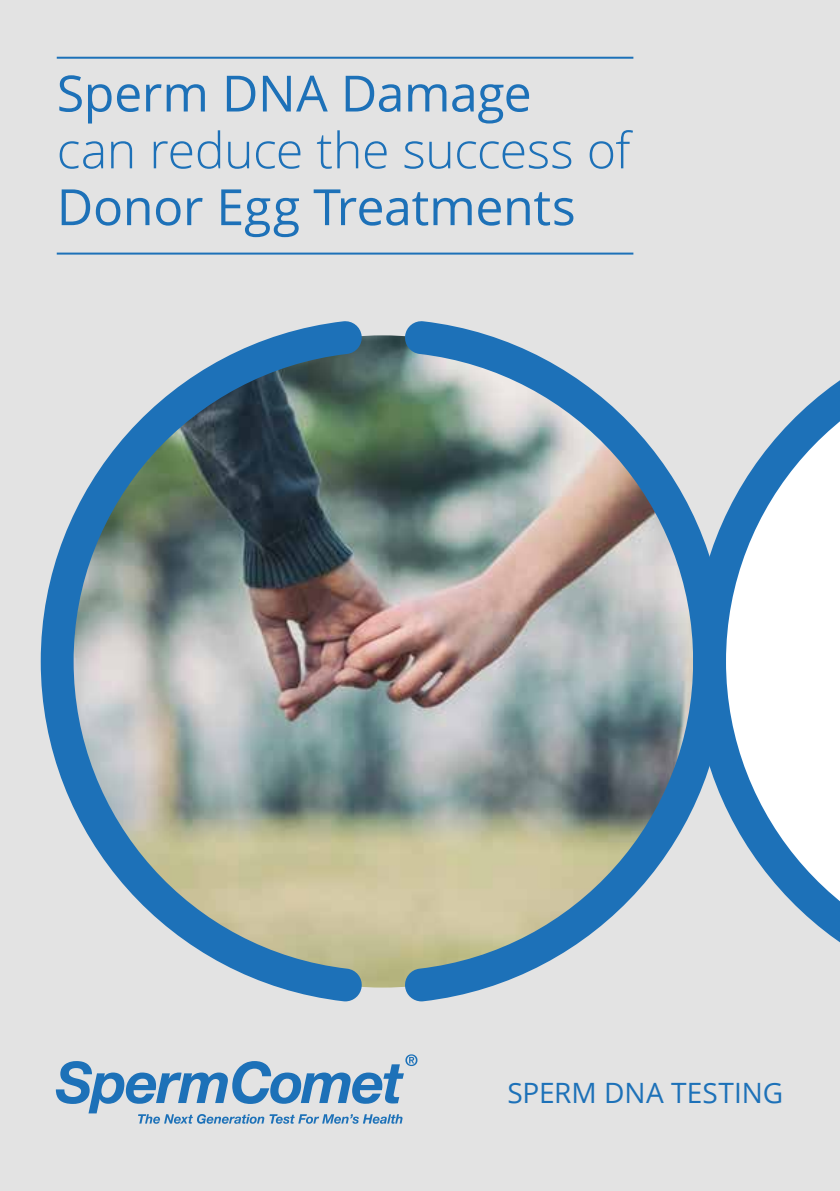
<style>
.page{position:relative;width:840px;height:1191px;background:#fff}
.page>*{position:absolute;margin:0;border:0;box-sizing:border-box;transform-origin:0 0}
.t1{font:50px "Open Sans";letter-spacing:-.01em;color:#1d71b8}
.t2{font:300 50px "Open Sans";letter-spacing:-.01em;color:#1d71b8}
.t3{font:28px "Open Sans";color:#1d71b8}
</style>
<div class="page">
<div style="left:0;top:0;width:839px;height:1191px;background:#e3e3e3"></div>
<img style="left:56px;top:335px;width:652px;height:652px;border-radius:326px">
<img style="left:41px;top:321px;width:321px;height:680px">
<img style="left:404px;top:321px;width:288px;height:680px">
<svg style="left:692px;top:381px;width:147px;height:561px"></svg>
<svg style="left:56px;top:1054px;width:361px;height:69px"></svg>
<hr style="left:57px;top:252px;width:576px;height:2px;background:#1d71b8">
<hr style="left:57px;top:57px;width:576px;height:2px;background:#1d71b8">
<p class="t1" style="left:57px;top:59px;width:476px">Sperm DNA Damage</p>
<p class="t2" style="left:57px;top:116px;width:574px">can reduce the success of</p>
<p class="t1" style="left:57px;top:173px;width:520px">Donor Egg Treatments</p>
<p class="t3" style="left:507px;top:1073px;width:277px">SPERM DNA TESTING</p>
</div>
